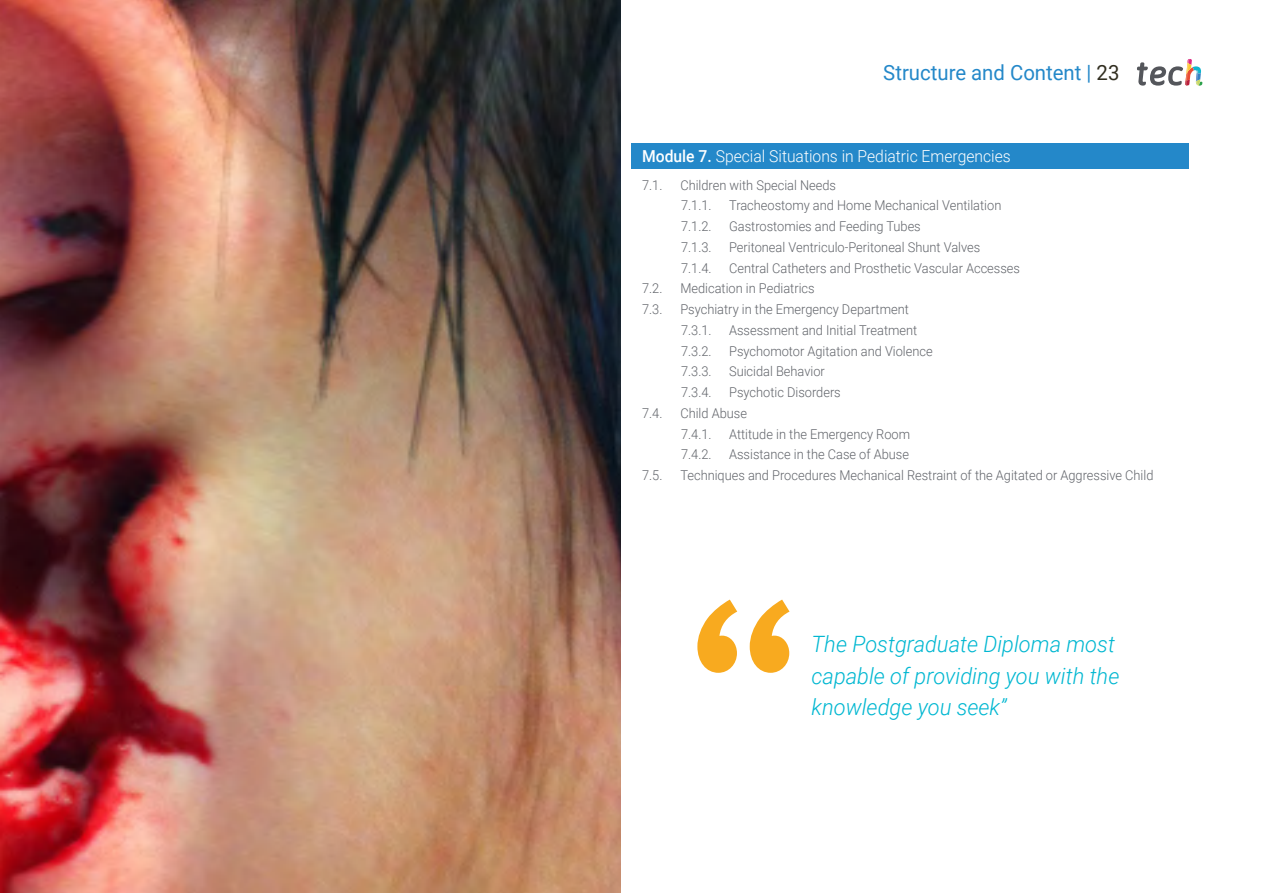
<style>
.page{position:relative;width:1263px;height:893px;background:#fff}
.page>*{position:absolute;margin:0;border:0;box-sizing:border-box;transform-origin:0 0}
.t1{font:italic 300 22.5px/31.5px "Roboto";color:#00b7d1}
.t2{font:21px "Roboto";color:#2488c9}
.t3{font:300 16.5px "Roboto";color:#fff;scale:.95 1}
.t4{font:300 13.5px/20.7px "Roboto";color:#61646a;scale:.95 1}
.s1{color:#312e20}
.s2{font-weight:500}
</style>
<div class="page">
<img style="left:0;top:0;width:621px;height:893px">
<svg style="left:697px;top:600px;width:92px;height:73px"></svg>
<svg style="left:1137px;top:59px;width:65px;height:27px"></svg>
<div style="left:631px;top:144px;width:557px;height:25px;background:#2488c9"></div>
<h2 class="t2" style="left:883px;top:57px;width:238px">Structure and Content | <span class="s1">23</span></h2>
<p class="t3" style="left:642px;top:145px;width:389px"><span class="s2">Module 7.</span> Special Situations in Pediatric Emergencies</p>
<p class="t4" style="left:642px;top:174px;width:23px">7.1.</p>
<p class="t4" style="left:680px;top:174px;width:165px">Children with Special Needs<br>7.1.1.</p>
<p class="t4" style="left:729px;top:195px;width:288px">Tracheostomy and Home Mechanical Ventilation</p>
<p class="t4" style="left:681px;top:215px;width:34px">7.1.2.</p>
<p class="t4" style="left:729px;top:215px;width:203px">Gastrostomies and Feeding Tubes</p>
<p class="t4" style="left:681px;top:236px;width:34px">7.1.3.</p>
<p class="t4" style="left:729px;top:236px;width:266px">Peritoneal Ventriculo-Peritoneal Shunt Valves</p>
<p class="t4" style="left:681px;top:257px;width:34px">7.1.4.</p>
<p class="t4" style="left:729px;top:257px;width:308px">Central Catheters and Prosthetic Vascular Accesses</p>
<p class="t4" style="left:642px;top:278px;width:23px">7.2.</p>
<p class="t4" style="left:680px;top:278px;width:143px">Medication in Pediatrics</p>
<p class="t4" style="left:642px;top:298px;width:23px">7.3.</p>
<p class="t4" style="left:680px;top:298px;width:242px">Psychiatry in the Emergency Department<br>7.3.1.</p>
<p class="t4" style="left:729px;top:319px;width:200px">Assessment and Initial Treatment</p>
<p class="t4" style="left:681px;top:340px;width:34px">7.3.2.</p>
<p class="t4" style="left:729px;top:340px;width:216px">Psychomotor Agitation and Violence</p>
<p class="t4" style="left:681px;top:361px;width:34px">7.3.3.</p>
<p class="t4" style="left:729px;top:361px;width:102px">Suicidal Behavior</p>
<p class="t4" style="left:681px;top:381px;width:34px">7.3.4.</p>
<p class="t4" style="left:729px;top:381px;width:119px">Psychotic Disorders</p>
<p class="t4" style="left:642px;top:402px;width:23px">7.4.</p>
<p class="t4" style="left:680px;top:402px;width:72px">Child Abuse<br>7.4.1.</p>
<p class="t4" style="left:729px;top:423px;width:192px">Attitude in the Emergency Room</p>
<p class="t4" style="left:681px;top:444px;width:34px">7.4.2.</p>
<p class="t4" style="left:729px;top:444px;width:191px">Assistance in the Case of Abuse</p>
<p class="t4" style="left:642px;top:464px;width:23px">7.5.</p>
<p class="t4" style="left:680px;top:464px;width:499px">Techniques and Procedures Mechanical Restraint of the Agitated or Aggressive Child</p>
<h1 class="t1" style="left:811px;top:627px;width:309px">The Postgraduate Diploma most capable of providing you with the knowledge you seek”</h1>
</div>
